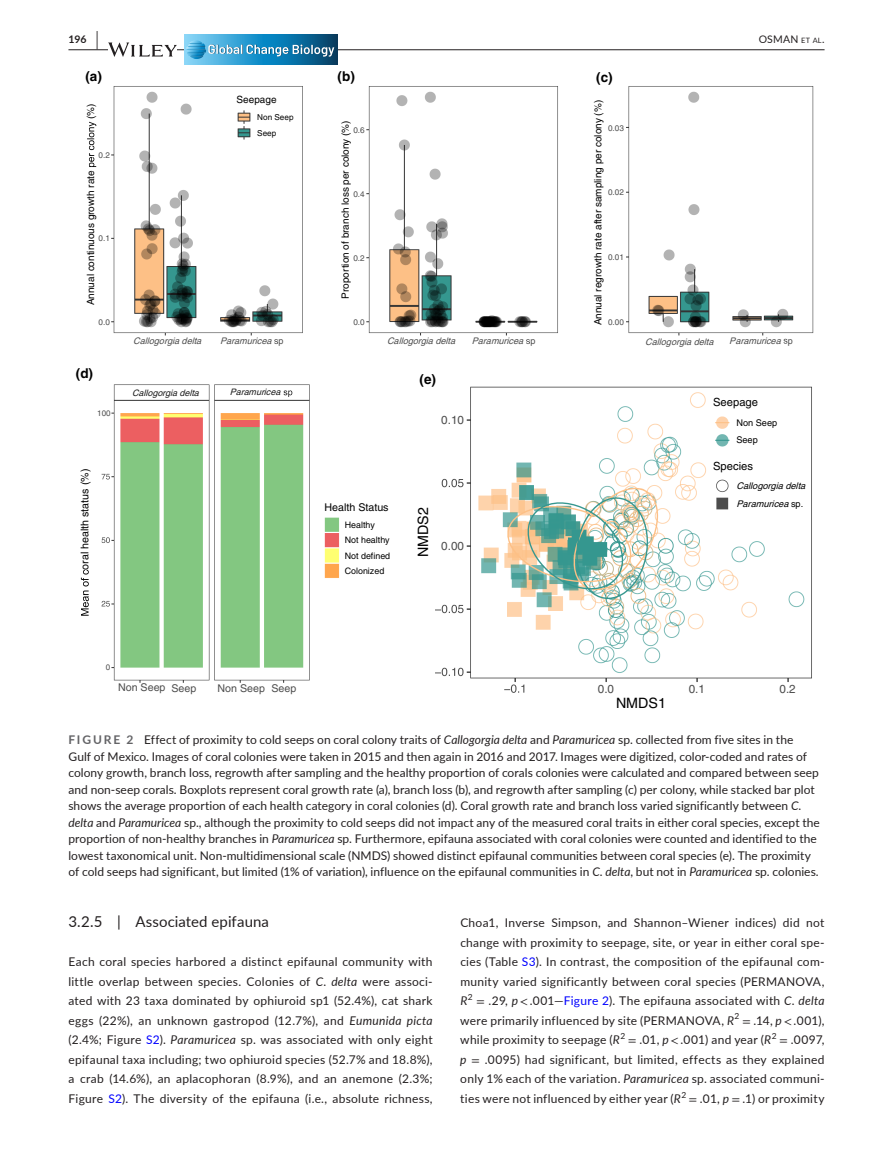
<style>
.page{position:relative;width:893px;height:1174px;background:#fff}
.page>*{position:absolute;margin:0;border:0;box-sizing:border-box;transform-origin:0 0}
.t1{font:15px "Lato";letter-spacing:.005em;color:#231f20}
.t2{font:14.25px "Helvetica";color:#000}
.t3{font:700 13.5px "Helvetica";color:#000}
.t4{font:12px/19.5px "Lato";letter-spacing:.005em;color:#231f20;text-align:justify}
.t5{font:11.7px "Helvetica";color:#4d4d4d}
.t6{font:11.25px "Helvetica";color:#000}
.t7{font:10.65px "Helvetica";color:#000}
.t8{font:10.65px "Helvetica";color:#4d4d4d}
.t9{font:10.5px "Lato";letter-spacing:.02em;color:#231f20}
.t10{font:700 10.5px "Lato";color:#231f20}
.t11{font:10.05px "Helvetica";color:#000}
.t12{font:italic 9.15px/17.7px "Helvetica";color:#000}
.t13{font:9.15px/17.7px "Helvetica";color:#000}
.t14{font:italic 9px "Helvetica";color:#4d4d4d}
.t15{font:8.85px/15.3px "Helvetica";color:#000}
.t16{font:italic 8.85px "Helvetica";color:#1a1a1a}
.t17{font:8.1px "Helvetica";color:#4d4d4d}
.t18{font:8.1px/15.8px "Helvetica";color:#000}
.t19{font:7.95px "Helvetica";color:#4d4d4d}
.s1{font-size:19.5px}
.s2{font-size:7.35px}
.s3{font-style:normal}
.s4{font-weight:700;color:#636366}
.s5{font-style:italic}
.s6{color:#00f}
.s7{font-family:"STIX"}
</style>
<div class="page">
<hr style="left:68px;top:49px;width:756px;height:1px;background:#231f20">
<svg style="left:108px;top:42px;width:69px;height:15px"></svg>
<svg style="left:185px;top:64px;width:153px;height:1px"></svg>
<svg style="left:185px;top:35px;width:153px;height:29px;background:#298aba"></svg>
<svg style="left:186px;top:40px;width:149px;height:19px;background:#4799c1"></svg>
<img style="left:103px;top:86px;width:711px;height:597px">
<svg style="left:783px;top:339px;width:4px;height:5px"></svg>
<svg style="left:274px;top:339px;width:4px;height:5px"></svg>
<svg style="left:87px;top:122px;width:9px;height:45px"></svg>
<svg style="left:526px;top:339px;width:4px;height:5px"></svg>
<svg style="left:435px;top:667px;width:29px;height:9px"></svg>
<svg style="left:435px;top:605px;width:29px;height:8px"></svg>
<svg style="left:442px;top:479px;width:21px;height:8px"></svg>
<svg style="left:504px;top:684px;width:20px;height:9px"></svg>
<svg style="left:284px;top:390px;width:8px;height:7px"></svg>
<svg style="left:102px;top:601px;width:8px;height:5px"></svg>
<svg style="left:102px;top:537px;width:8px;height:6px"></svg>
<svg style="left:102px;top:474px;width:8px;height:5px"></svg>
<svg style="left:81px;top:570px;width:8px;height:45px"></svg>
<p class="t10" style="left:68px;top:31px;width:31px">196 <span class="s1">|</span></p>
<p class="t9" style="left:759px;top:31px;width:67px">OSMAN <span class="s2">et al</span>.</p>
<p class="t3" style="left:85px;top:68px;width:18px">(a)</p>
<p class="t3" style="left:338px;top:68px;width:19px">(b)</p>
<p class="t3" style="left:596px;top:69px;width:18px">(c)</p>
<p class="t11" style="left:85px;top:119px;width:17px;rotate:-90deg">(%)</p>
<p class="t17" style="left:99px;top:150px;width:13px">0.2</p>
<p class="t11" style="left:85px;top:305px;width:136px;rotate:-90deg">Annual continuous growth rate</p>
<p class="t17" style="left:99px;top:234px;width:13px">0.1</p>
<p class="t17" style="left:99px;top:317px;width:13px">0.0</p>
<p class="t11" style="left:237px;top:94px;width:41px">Seepage</p>
<p class="t18" style="left:257px;top:110px;width:38px">Non Seep<br>Seep</p>
<p class="t14" style="left:133px;top:336px;width:72px">Callogorgiadelta</p>
<p class="t14" style="left:220px;top:335px;width:65px">Paramuricea <span class="s3">p</span></p>
<p class="t11" style="left:339px;top:299px;width:180px;rotate:-90deg">Proportion of branch loss per colony (%)</p>
<p class="t17" style="left:353px;top:125px;width:13px">0.6</p>
<p class="t17" style="left:353px;top:189px;width:13px">0.4</p>
<p class="t17" style="left:353px;top:253px;width:13px">0.2</p>
<p class="t17" style="left:353px;top:317px;width:13px">0.0</p>
<p class="t14" style="left:387px;top:335px;width:72px">Callogorgiadelta</p>
<p class="t14" style="left:472px;top:335px;width:65px">Paramuricea <span class="s3">p</span></p>
<p class="t3" style="left:76px;top:364px;width:19px">(d)</p>
<p class="t3" style="left:420px;top:370px;width:18px">(e)</p>
<p class="t19" style="left:97px;top:408px;width:15px">100</p>
<p class="t7" style="left:79px;top:569px;width:102px;rotate:-90deg">oral health status (%)</p>
<p class="t16" style="left:132px;top:388px;width:71px">Callogorgiadelta</p>
<p class="t16" style="left:230px;top:387px;width:55px">Paramuricea</p>
<p class="t5" style="left:441px;top:413px;width:24px">0.10</p>
<p class="t7" style="left:325px;top:501px;width:66px">Health Status</p>
<p class="t15" style="left:345px;top:517px;width:47px">Healthy<br>Not healthy<br>Not defined<br>Colonized</p>
<p class="t2" style="left:415px;top:557px;width:51px;rotate:-90deg">NMDS2</p>
<p class="t5" style="left:441px;top:539px;width:24px">0.00</p>
<p class="t19" style="left:106px;top:662px;width:6px">0</p>
<p class="t8" style="left:118px;top:681px;width:80px">Non Seep Seep</p>
<p class="t8" style="left:218px;top:682px;width:80px">Non Seep Seep</p>
<p class="t11" style="left:592px;top:325px;width:227px;rotate:-90deg">Annual regrowth rate after sampling per colony (%)</p>
<p class="t17" style="left:608px;top:123px;width:17px">0.03</p>
<p class="t17" style="left:608px;top:188px;width:17px">0.02</p>
<p class="t17" style="left:608px;top:252px;width:17px">0.01</p>
<p class="t17" style="left:608px;top:317px;width:17px">0.00</p>
<p class="t14" style="left:645px;top:336px;width:72px">Callogorgiadelta</p>
<p class="t14" style="left:729px;top:335px;width:65px">Paramuricea <span class="s3">p</span></p>
<p class="t6" style="left:713px;top:396px;width:46px">Seepage</p>
<p class="t13" style="left:736px;top:414px;width:42px">Non Seep<br>Seep</p>
<p class="t6" style="left:713px;top:459px;width:41px">Species</p>
<p class="t12" style="left:736px;top:477px;width:73px">Callogorgiadelta<br>Paramuricea<span class="s3">s p .</span></p>
<p class="t5" style="left:598px;top:681px;width:18px">0.0</p>
<p class="t5" style="left:689px;top:681px;width:18px">0.1</p>
<p class="t5" style="left:779px;top:681px;width:18px">0.2</p>
<p class="t2" style="left:616px;top:695px;width:51px">NMDS1</p>
<p class="t4" style="left:68px;top:731px;width:753px;line-height:16.5px;text-align:left"><span class="s4">FI G U RE 2</span> Effect of proximity to cold seeps on coral colony traits of <span class="s5">Callogorgia delta</span> and <span class="s5">Paramuricea</span> sp. collected from five sites in the<br>Gulf of Mexico. Images of coral colonies were taken in 2015 and then again in 2016 and 2017. Images were digitized, color-coded and rates of colony growth, branch loss, regrowth after sampling and the healthy proportion of corals colonies were calculated and compared between seep and non-seep corals. Boxplots represent coral growth rate (a), branch loss (b), and regrowth after sampling (c) per colony, while stacked bar plot shows the average proportion of each health category in coral colonies (d). Coral growth rate and branch loss varied significantly between <span class="s5">C. delta</span> and <span class="s5">Paramuricea</span> sp., although the proximity to cold seeps did not impact any of the measured coral traits in either coral species, except the proportion of non-healthy branches in <span class="s5">Paramuricea</span> sp. Furthermore, epifauna associated with coral colonies were counted and identified to the lowest taxonomical unit. Non-multidimensional scale (NMDS) showed distinct epifaunal communities between coral species (e). The proximity of cold seeps had significant, but limited (1% of variation), influence on the epifaunal communities in <span class="s5">C. delta</span>, but not in <span class="s5">Paramuricea</span> sp. colonies.</p>
<p class="t1" style="left:68px;top:911px;width:202px">3.2.5 | Associated epifauna</p>
<p class="t4" style="left:68px;top:951px;width:366px">Each coral species harbored a distinct epifaunal community with little overlap between species. Colonies of <span class="s5">C. delta</span> were associ&shy;ated with 23 taxa dominated by ophiuroid sp1 (52.4%), cat shark eggs (22%), an unknown gastropod (12.7%), and <span class="s5">Eumunida picta </span>(2.4%; Figure <span class="s6">S2</span>). <span class="s5">Paramuricea</span> sp. was associated with only eight epifaunal taxa including; two ophiuroid species (52.7% and 18.8%), a crab (14.6%), an aplacophoran (8.9%), and an anemone (2.3%; Figure <span class="s6">S2</span>). The diversity of the epifauna (i.e., absolute richness,</p>
<p class="t4" style="left:460px;top:912px;width:366px">Choa1, Inverse Simpson, and Shannon–Wiener indices) did not change with proximity to seepage, site, or year in either coral spe&shy;cies (Table <span class="s6">S3</span>). In contrast, the composition of the epifaunal com&shy;munity varied significantly between coral species (PERMANOVA, <span class="s5">R</span><sup>2</sup> <span class="s7">=</span> .29, <span class="s5">p</span><span class="s7">&lt;</span> .001—<span class="s6">Figure 2</span>). The epifauna associated with <span class="s5">C. delta </span>were primarily influenced by site (PERMANOVA, <span class="s5">R</span><sup>2</sup> <span class="s7">=</span> .14, <span class="s5">p</span><span class="s7">&lt;</span> .001), while proximity to seepage (<span class="s5">R</span><sup>2</sup> <span class="s7">=</span> .01, <span class="s5">p</span><span class="s7">&lt;</span> .001) and year (<span class="s5">R</span><sup>2</sup> <span class="s7">=</span> .0097, <span class="s5">p</span> <span class="s7">=</span> .0095) had significant, but limited, effects as they explained only 1% each of the variation. <span class="s5">Paramuricea</span> sp. associated communi&shy;ties were not influenced by either year (<span class="s5">R</span><sup>2</sup> <span class="s7">=</span> .01, <span class="s5">p</span> <span class="s7">=</span> .1) or proximity</p>
</div>
